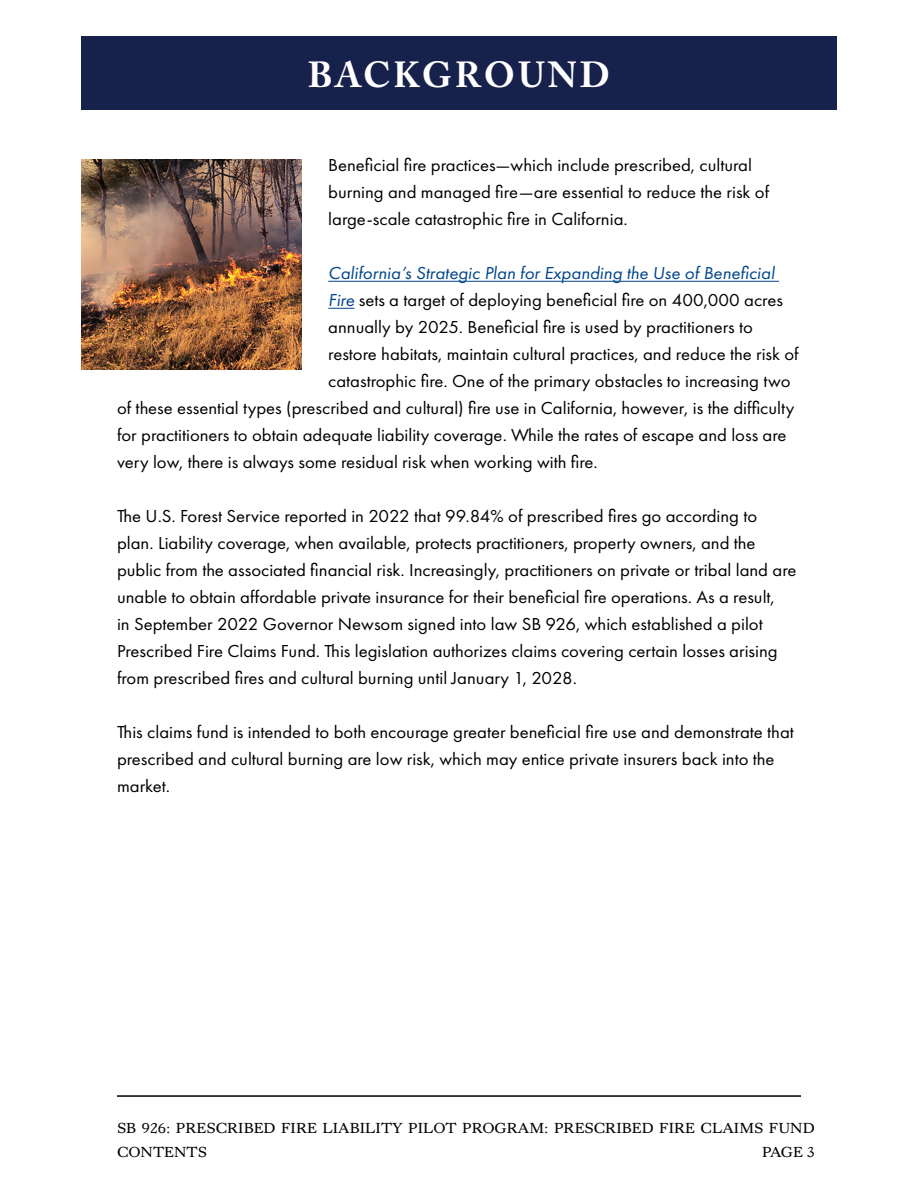
<style>
.page{position:relative;width:918px;height:1188px;background:#fff}
.page>*{position:absolute;margin:0;border:0;box-sizing:border-box;transform-origin:0 0}
.t1{font:700 36px "Adobe Caslon Pro";letter-spacing:.085em;color:#fff}
.t2{font:18px/27px "Futura PT";color:#000;scale:1.04 1}
.t3{font:italic 18px "Futura PT";color:#00458d;scale:1.04 1}
.t4{font:15px/24px "Kings Caslon";color:#000;scale:1.04 1}
.s1{font-style:italic;color:#00458d}
</style>
<div class="page">
<hr style="left:117px;top:1095px;width:684px;height:2px;background:#000">
<div style="left:81px;top:36px;width:756px;height:73px;background:#16214c"></div>
<hr style="left:328px;top:281px;width:451px;height:1px;background:#00458d">
<svg style="left:328px;top:308px;width:26px;height:1px"></svg>
<img style="left:81px;top:160px;width:220px;height:209px">
<p class="t1" style="left:308px;top:54px;width:304px">BACKGROUND</p>
<p class="t2" style="left:328px;top:152px;width:426px">Beneficial fire practices—which include prescribed, cultural burning and managed fire—are essential to reduce the risk of large-scale catastrophic fire in California.</p>
<p class="t3" style="left:328px;top:263px;width:431px">California’s Strategic Plan for Expanding the Use of Beneficial</p>
<p class="t2" style="left:328px;top:287px;width:439px"><span class="s1">Fire</span> sets a target of deploying beneficial fire on 400,000 acres</p>
<p class="t2" style="left:328px;top:314px;width:410px">annually by 2025. Beneficial fire is used by practitioners to</p>
<p class="t2" style="left:328px;top:341px;width:454px">restore habitats, maintain cultural practices, and reduce the risk of</p>
<p class="t2" style="left:328px;top:368px;width:446px">catastrophic fire. One of the primary obstacles to increasing two</p>
<p class="t2" style="left:117px;top:395px;width:653px">of these essential types (prescribed and cultural) fire use in California, however, is the difficulty</p>
<p class="t2" style="left:117px;top:422px;width:645px">for practitioners to obtain adequate liability coverage. While the rates of escape and loss are</p>
<p class="t2" style="left:117px;top:449px;width:462px">very low, there is always some residual risk when working with fire.</p>
<p class="t2" style="left:117px;top:503px;width:655px">The U.S. Forest Service reported in 2022 that 99.84% of prescribed fires go according to<br>plan. Liability coverage, when available, protects practitioners, property owners, and the public from the associated financial risk. Increasingly, practitioners on private or tribal land are unable to obtain affordable private insurance for their beneficial fire operations. As a result,<br>in September 2022 Governor Newsom signed into law SB 926, which established a pilot Prescribed Fire Claims Fund. This legislation authorizes claims covering certain losses arising from prescribed fires and cultural burning until January 1, 2028.</p>
<p class="t2" style="left:117px;top:719px;width:652px">This claims fund is intended to both encourage greater beneficial fire use and demonstrate that prescribed and cultural burning are low risk, which may entice private insurers back into the market.</p>
<p class="t4" style="left:117px;top:1116px;width:672px">SB 926: PRESCRIBED FIRE LIABILITY PILOT PROGRAM: PRESCRIBED FIRE CLAIMS FUND<br>CONTENTS</p>
<p class="t4" style="left:762px;top:1140px;width:52px">PAGE 3</p>
</div>
